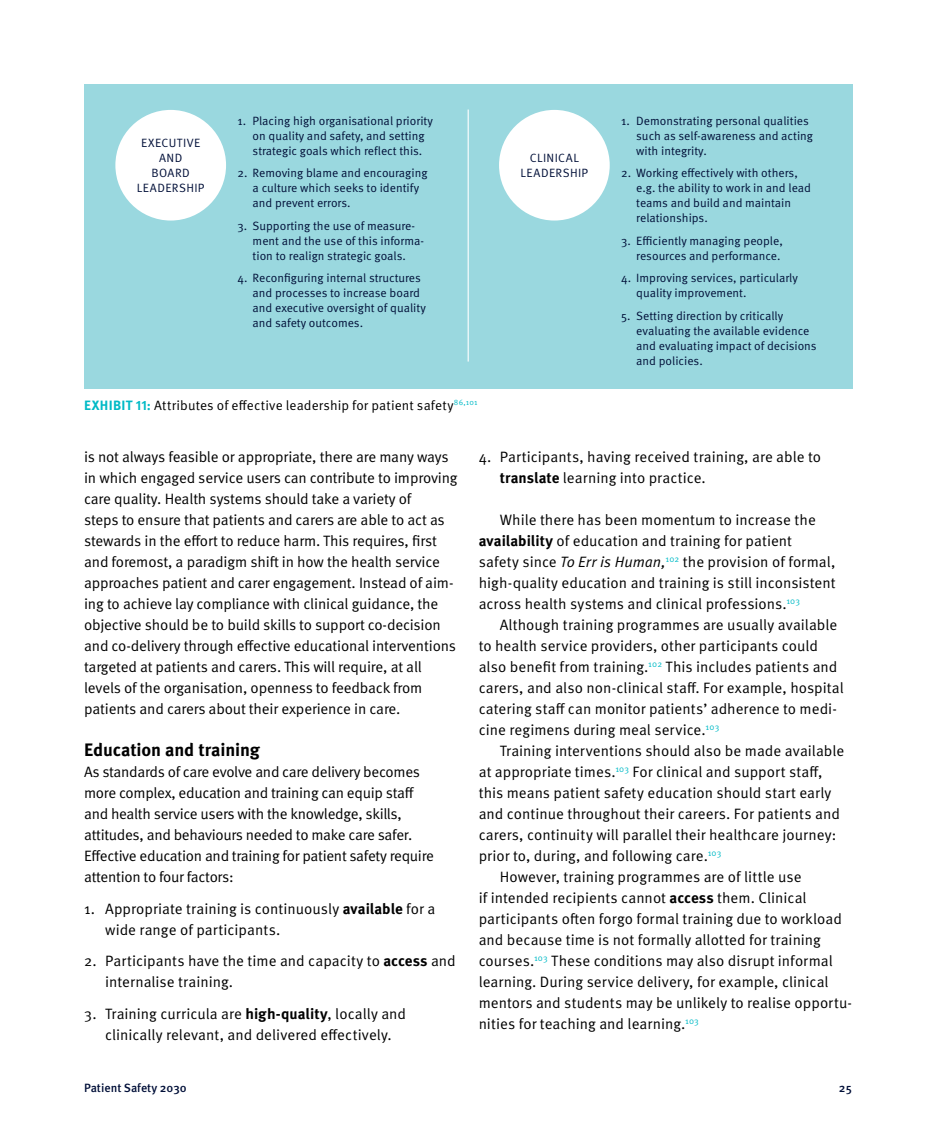
<style>
.page{position:relative;width:936px;height:1127px;background:#fff}
.page>*{position:absolute;margin:0;border:0;box-sizing:border-box;transform-origin:0 0}
.t1{font:700 18px "Meta OT";letter-spacing:-.01em;color:#000}
.t2{font:15px/21px "Meta OT Norm";letter-spacing:-.005em;color:#000}
.t3{font:13.5px "Meta OT Norm";letter-spacing:.01em;color:#000}
.t4{font:12px/15px "Meta OT Norm";color:#000f38}
.t5{font:12px/15px "Meta OT Norm";letter-spacing:.035em;color:#000f38;text-align:center}
.t6{font:500 12px "Meta OT";color:#000f38}
.t7{font:12px/15px "Meta OT Norm";letter-spacing:.03em;color:#000f38;text-align:center}
.s1{font-family:"Meta OT";font-weight:700;color:#00bac6}
.s2{font-family:"Meta OT";font-weight:700}
.s3{font-family:"Meta OT Norm Ita"}
</style>
<div class="page">
<div style="left:84px;top:84px;width:768px;height:305px;background:#9ad8df"></div>
<div style="left:115px;top:110px;width:111px;height:110px;background:#fff;border-radius:50%"></div>
<div style="left:499px;top:110px;width:110px;height:110px;background:#fff;border-radius:50%"></div>
<hr style="left:467px;top:109px;width:1px;height:252px;background:#fff">
<p class="t5" style="left:137px;top:136px;width:69px">EXECUTIVE<br>AND<br>BOARD<br>LEADERSHIP</p>
<p class="t4" style="left:237px;top:113px;width:197px;text-align:center">1. Placing high organisational priority on quality and safety, and setting strategic goals which reflect this.</p>
<p class="t4" style="left:252px;top:165px;width:176px;text-indent:-15px">2. Removing blame and encouraging a culture which seeks to identify and prevent errors.</p>
<p class="t4" style="left:252px;top:218px;width:173px;text-indent:-15px">3. Supporting the use of measure&shy;ment and the use of this informa&shy;tion to realign strategic goals.</p>
<p class="t4" style="left:252px;top:270px;width:175px;text-indent:-15px">4. Reconfiguring internal structures and processes to increase board and executive oversight of quality and safety outcomes.</p>
<p class="t3" style="left:84px;top:397px;width:395px"><span class="s1">EXHIBIT 11:</span> Attributes of effective leadership for patient safety<sup>86,101</sup></p>
<p class="t7" style="left:520px;top:151px;width:69px">CLINICAL<br>LEADERSHIP</p>
<p class="t4" style="left:636px;top:113px;width:178px;text-indent:-15px">1. Demonstrating personal qualities such as self-awareness and acting with integrity.</p>
<p class="t4" style="left:636px;top:165px;width:176px;text-indent:-15px">2. Working effectively with others, e.g. the ability to work in and lead teams and build and maintain relationships.</p>
<p class="t4" style="left:621px;top:233px;width:163px;text-align:right">3. Efficiently managing people, resources and performance.</p>
<p class="t4" style="left:636px;top:270px;width:163px;text-indent:-15px">4. Improving services, particularly quality improvement.</p>
<p class="t4" style="left:636px;top:308px;width:182px;text-indent:-15px">5. Setting direction by critically evaluating the available evidence and evaluating impact of decisions and policies.</p>
<p class="t2" style="left:84px;top:446px;width:375px">is not always feasible or appropriate, there are many ways in which engaged service users can contribute to improving care quality. Health systems should take a variety of<br>steps to ensure that patients and carers are able to act as stewards in the effort to reduce harm. This requires, first and foremost, a paradigm shift in how the health service approaches patient and carer engagement. Instead of aim&shy;ing to achieve lay compliance with clinical guidance, the objective should be to build skills to support co-decision and co-delivery through effective educational interventions targeted at patients and carers. This will require, at all levels of the organisation, openness to feedback from patients and carers about their experience in care.</p>
<p class="t1" style="left:84px;top:738px;width:177px">Education and training</p>
<p class="t2" style="left:84px;top:761px;width:351px">As standards of care evolve and care delivery becomes more complex, education and training can equip staff and health service users with the knowledge, skills, attitudes, and behaviours needed to make care safer.<br>Effective education and training for patient safety require attention to four factors:</p>
<p class="t2" style="left:105px;top:898px;width:332px;text-indent:-21px">1. Appropriate training is continuously <span class="s2">available</span> for a wide range of participants.</p>
<p class="t2" style="left:105px;top:950px;width:352px;text-indent:-21px">2. Participants have the time and capacity to <span class="s2">access</span> and internalise training.</p>
<p class="t2" style="left:84px;top:1003px;width:323px;text-align:center">3. Training curricula are <span class="s2">high-quality</span>, locally and clinically relevant, and delivered effectively.</p>
<p class="t2" style="left:499px;top:446px;width:323px;text-indent:-21px">4. Participants, having received training, are able to <span class="s2">translate</span> learning into practice.</p>
<p class="t2" style="left:478px;top:509px;width:358px;text-indent:21px">While there has been momentum to increase the <span class="s2">availability</span> of education and training for patient safety since <span class="s3">To Err is Human,</span><sup>102</sup> the provision of formal, high-quality education and training is still inconsistent across health systems and clinical professions.<sup>103</sup></p>
<p class="t2" style="left:478px;top:614px;width:367px;text-indent:21px">Although training programmes are usually available to health service providers, other participants could also benefit from training.<sup>102</sup> This includes patients and carers, and also non-clinical staff. For example, hospital catering staff can monitor patients’ adherence to medi&shy;cine regimens during meal service.<sup>103</sup></p>
<p class="t2" style="left:499px;top:740px;width:346px">Training interventions should also be made available</p>
<p class="t2" style="left:478px;top:761px;width:345px">at appropriate times.<sup>103</sup> For clinical and support staff,</p>
<p class="t2" style="left:478px;top:782px;width:354px">this means patient safety education should start early</p>
<p class="t2" style="left:478px;top:803px;width:363px">and continue throughout their careers. For patients and</p>
<p class="t2" style="left:478px;top:824px;width:359px">carers, continuity will parallel their healthcare journey:</p>
<p class="t2" style="left:478px;top:845px;width:244px">prior to, during, and following care.<sup>103</sup></p>
<p class="t2" style="left:499px;top:866px;width:303px">However, training programmes are of little use</p>
<p class="t2" style="left:478px;top:887px;width:329px">if intended recipients cannot <span class="s2">access</span> them. Clinical</p>
<p class="t2" style="left:478px;top:908px;width:365px">participants often forgo formal training due to workload</p>
<p class="t2" style="left:478px;top:929px;width:344px">and because time is not formally allotted for training</p>
<p class="t2" style="left:478px;top:950px;width:355px">courses.<sup>103</sup> These conditions may also disrupt informal</p>
<p class="t2" style="left:478px;top:971px;width:351px">learning. During service delivery, for example, clinical</p>
<p class="t2" style="left:478px;top:992px;width:375px">mentors and students may be unlikely to realise opportu-</p>
<p class="t2" style="left:478px;top:1013px;width:222px">nities for teaching and learning.<sup>103</sup></p>
<p class="t6" style="left:84px;top:1080px;width:104px">Patient Safety 2030</p>
<p class="t6" style="left:838px;top:1080px;width:14px">25</p>
</div>
